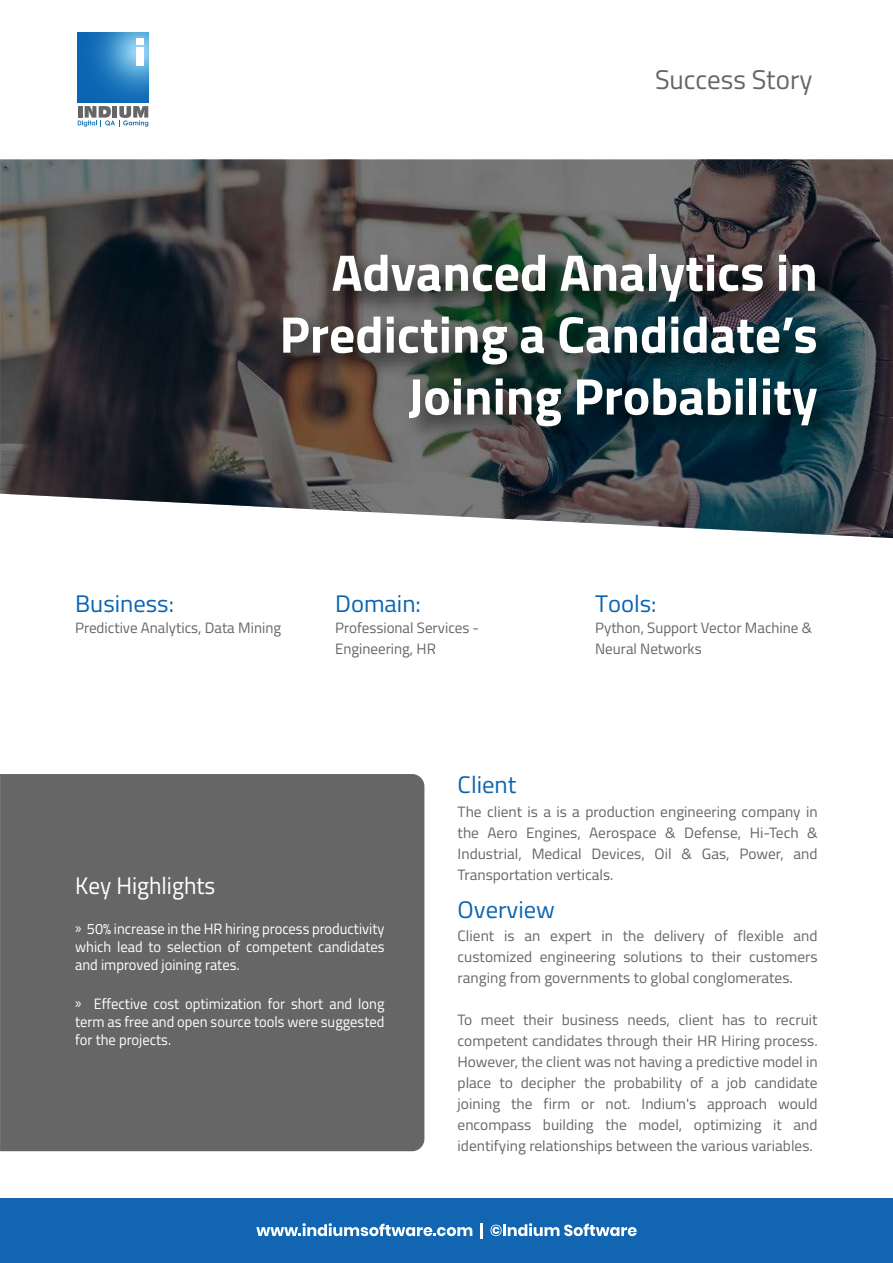
<style>
.page{position:relative;width:893px;height:1263px;background:#fff}
.page>*{position:absolute;margin:0;border:0;box-sizing:border-box;transform-origin:0 0}
.t1{font:700 51.6px/61.8px "Titillium Web";color:#fff;text-align:right}
.t2{font:27px "Titillium Web";color:#666}
.t3{font:24px "Titillium Web";color:#0a64b1}
.t4{font:24px "Titillium Web";color:#fff}
.t5{font:15px/21px "Titillium Web";color:#666;text-align:justify}
.t6{font:15px/18px "Titillium Web";color:#fff;text-align:justify}
.s1{font-family:"Myriad Pro"}
</style>
<div class="page">
<div style="left:0;top:774px;width:424px;height:377px;background:#666"></div>
<svg style="left:77px;top:32px;width:72px;height:94px"></svg>
<svg style="left:78px;top:33px;width:70px;height:70px;background:#2b81c2"></svg>
<div style="left:136px;top:47px;width:8px;height:19px;background:#fff"></div>
<div style="left:136px;top:39px;width:8px;height:6px;background:#fff"></div>
<svg style="left:78px;top:106px;width:70px;height:21px"></svg>
<svg style="left:0;top:159px;width:893px;height:379px;background:#565659"></svg>
<img style="left:267px;top:235px;width:584px;height:229px">
<div style="left:0;top:1198px;width:893px;height:65px;background:#1265b0"></div>
<svg style="left:256px;top:1223px;width:216px;height:13px"></svg>
<hr style="left:480px;top:1223px;width:3px;height:15px;background:#fff">
<svg style="left:490px;top:1223px;width:147px;height:13px"></svg>
<h2 class="t2" style="left:655px;top:59px;width:159px">Success Story</h2>
<h1 class="t1" style="left:279px;top:239px;width:540px">Advanced Analytics in<br>Predicting a Candidate’s<br>Joining Probability</h1>
<h3 class="t3" style="left:75px;top:586px;width:100px">Business:</h3>
<p class="t5" style="left:75px;top:616px;width:207px">Predictive Analytics, Data Mining</p>
<h3 class="t3" style="left:335px;top:586px;width:87px">Domain:</h3>
<p class="t5" style="left:335px;top:616px;width:146px">Professional Services -<br>Engineering, HR</p>
<h3 class="t3" style="left:458px;top:767px;width:60px">Client</h3>
<h3 class="t3" style="left:595px;top:586px;width:63px">Tools:</h3>
<p class="t5" style="left:595px;top:616px;width:218px">Python, Support Vector Machine &amp;<br>Neural Networks</p>
<h3 class="t4" style="left:75px;top:867px;width:142px">Key Highlights</h3>
<p class="t6" style="left:75px;top:919px;width:311px"><span class="s1">»</span> 50% increase in the HR hiring process productivity which lead to selection of competent candidates and improved joining rates.</p>
<p class="t6" style="left:75px;top:994px;width:311px"><span class="s1">»</span> Effective cost optimization for short and long term as free and open source tools were suggested for the projects.</p>
<p class="t5" style="left:458px;top:800px;width:362px">The client is a is a production engineering company in the Aero Engines, Aerospace &amp; Defense, Hi-Tech &amp; Industrial, Medical Devices, Oil &amp; Gas, Power, and Transportation verticals.</p>
<h3 class="t3" style="left:458px;top:892px;width:99px">Overview</h3>
<p class="t5" style="left:458px;top:925px;width:362px">Client is an expert in the delivery of flexible and customized engineering solutions to their customers ranging from governments to global conglomerates.</p>
<p class="t5" style="left:458px;top:1009px;width:362px">To meet their business needs, client has to recruit competent candidates through their HR Hiring process.<br>However, the client was not having a predictive model in place to decipher the probability of a job candidate joining the firm or not. Indium's approach would encompass building the model, optimizing it and identifying relationships between the various variables.</p>
</div>
